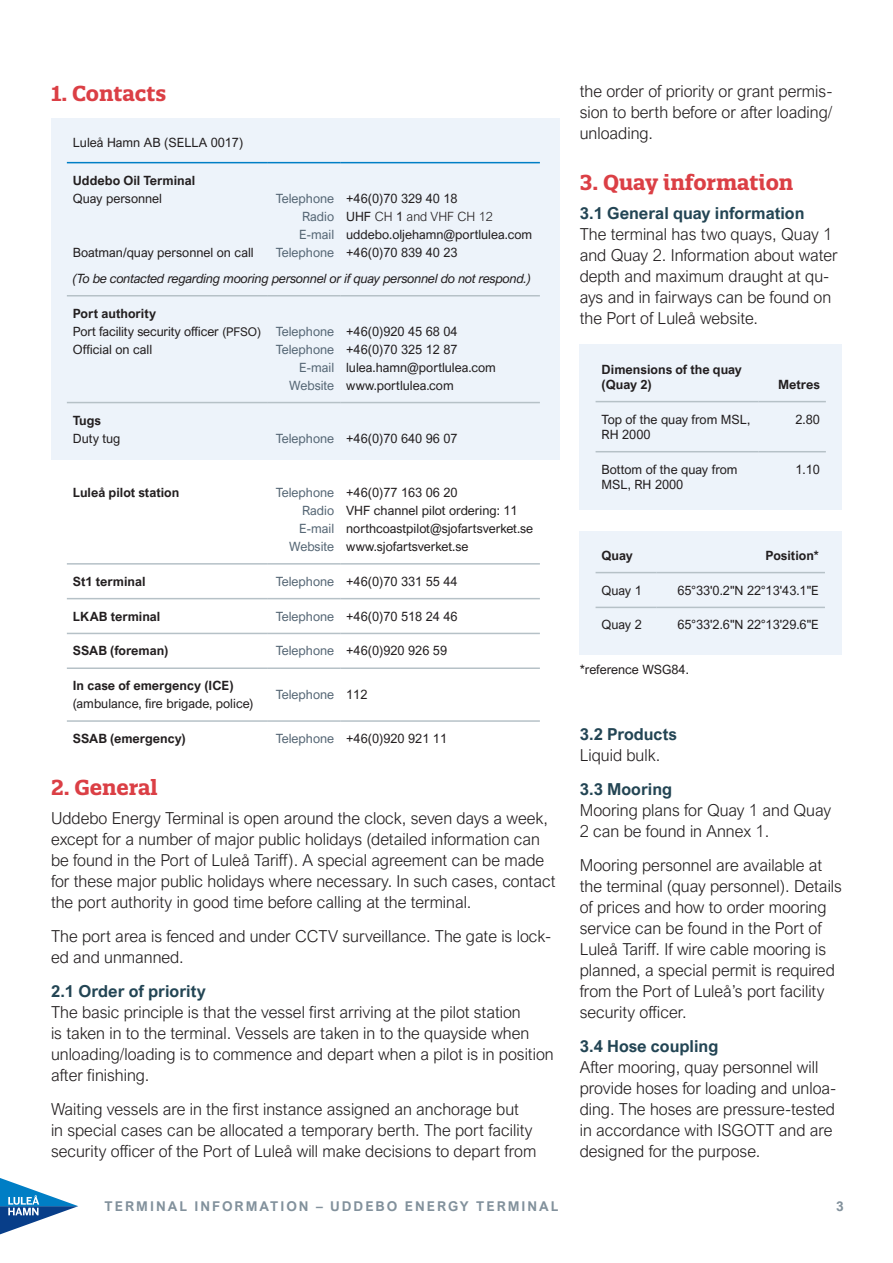
<style>
.page{position:relative;width:893px;height:1263px;background:#fff}
.page>*{position:absolute;margin:0;border:0;box-sizing:border-box;transform-origin:0 0}
.Rubrik{font:700 21px "Quatro Slab";color:#db3f45}
.Bröd{font:300 16.5px/21px "Arial Nova";color:#231f20}
.Mellanrubbe{font:700 16.5px "Arial Nova";color:#234554}
.t1{font:700 13.5px "Arial Nova";letter-spacing:.15em;color:#82919c}
.t2{font:12.75px/18px "Arial Nova";color:#231f20}
.t3{font:700 12.75px/18px "Arial Nova";color:#231f20}
.t4{font:12.75px/18px "Arial Nova";color:#576876;text-align:right}
.t5{font:italic 12.75px "Arial Nova";letter-spacing:-.015em;color:#231f20}
.s1{font-weight:400}
.s2{font-weight:300}
.s3{font-size:12px}
</style>
<div class="page">
<div style="left:51px;top:118px;width:508px;height:341px;background:#edf3fa"></div>
<hr style="left:67px;top:295px;width:201px;height:1px;background:#b6c1c7">
<hr style="left:340px;top:295px;width:200px;height:1px;background:#b6c1c7">
<hr style="left:67px;top:402px;width:201px;height:1px;background:#b6c1c7">
<hr style="left:340px;top:402px;width:200px;height:1px;background:#b6c1c7">
<hr style="left:67px;top:162px;width:201px;height:1px;background:#007ec5">
<hr style="left:268px;top:162px;width:72px;height:1px;background:#007ec5">
<hr style="left:340px;top:162px;width:200px;height:1px;background:#007ec5">
<hr style="left:268px;top:295px;width:72px;height:1px;background:#b6c1c7">
<hr style="left:268px;top:402px;width:72px;height:1px;background:#b6c1c7">
<hr style="left:67px;top:563px;width:201px;height:2px;background:#b6c1c7">
<hr style="left:340px;top:563px;width:200px;height:2px;background:#b6c1c7">
<hr style="left:67px;top:598px;width:201px;height:1px;background:#b6c1c7">
<hr style="left:340px;top:598px;width:200px;height:1px;background:#b6c1c7">
<hr style="left:67px;top:633px;width:201px;height:1px;background:#b6c1c7">
<hr style="left:340px;top:633px;width:200px;height:1px;background:#b6c1c7">
<hr style="left:67px;top:667px;width:201px;height:2px;background:#b6c1c7">
<hr style="left:340px;top:667px;width:200px;height:2px;background:#b6c1c7">
<hr style="left:67px;top:720px;width:201px;height:2px;background:#b6c1c7">
<hr style="left:340px;top:720px;width:200px;height:2px;background:#b6c1c7">
<hr style="left:268px;top:563px;width:72px;height:2px;background:#b6c1c7">
<hr style="left:268px;top:598px;width:72px;height:1px;background:#b6c1c7">
<hr style="left:268px;top:633px;width:72px;height:1px;background:#b6c1c7">
<hr style="left:268px;top:667px;width:72px;height:2px;background:#b6c1c7">
<hr style="left:268px;top:720px;width:72px;height:2px;background:#b6c1c7">
<div style="left:580px;top:344px;width:262px;height:166px;background:#edf3fa"></div>
<hr style="left:596px;top:401px;width:163px;height:1px;background:#b6c1c7">
<hr style="left:759px;top:401px;width:67px;height:1px;background:#b6c1c7">
<hr style="left:596px;top:451px;width:163px;height:1px;background:#b6c1c7">
<hr style="left:759px;top:451px;width:67px;height:1px;background:#b6c1c7">
<div style="left:580px;top:531px;width:262px;height:123px;background:#edf3fa"></div>
<hr style="left:596px;top:572px;width:60px;height:1px;background:#b6c1c7">
<hr style="left:656px;top:572px;width:169px;height:1px;background:#b6c1c7">
<hr style="left:596px;top:607px;width:60px;height:1px;background:#b6c1c7">
<hr style="left:656px;top:607px;width:169px;height:1px;background:#b6c1c7">
<svg style="left:0;top:1178px;width:78px;height:56px"></svg>
<p class="Rubrik" style="left:51px;top:80px;width:117px">1. Contacts</p>
<p class="t2" style="left:73px;top:134px;width:172px">Luleå Hamn AB (SELLA 0017)</p>
<p class="t3" style="left:73px;top:171px;width:124px">Uddebo Oil Terminal<br><span class="s1">Quay personnel</span></p>
<p class="t2" style="left:346px;top:189px;width:187px">+46(0)70 329 40 18<br>UHF <span class="s2">CH</span> 1 <span class="s2">and VHF CH 12 </span>uddebo.oljehamn@portlulea.com</p>
<p class="t2" style="left:346px;top:243px;width:113px">+46(0)70 839 40 23</p>
<p class="t5" style="left:73px;top:271px;width:460px">(To be contacted regarding mooring personnel or if quay personnel do not respond.)</p>
<p class="t3" style="left:73px;top:304px;width:85px">Port authority</p>
<p class="t2" style="left:73px;top:322px;width:190px">Port facility security officer <span class="s3">(PFSO)</span></p>
<p class="t2" style="left:73px;top:340px;width:81px">Official on call</p>
<p class="t4" style="left:276px;top:189px;width:60px">Telephone</p>
<p class="t4" style="left:302px;top:207px;width:34px">Radio</p>
<p class="t4" style="left:276px;top:225px;width:60px">E-mail<br>Telephone</p>
<p class="t2" style="left:73px;top:243px;width:182px">Boatman/quay personnel on call</p>
<p class="t2" style="left:346px;top:322px;width:113px">+46(0)920 45 68 04</p>
<p class="t2" style="left:346px;top:340px;width:113px">+46(0)70 325 12 87</p>
<p class="t2" style="left:346px;top:358px;width:151px">lulea.hamn@portlulea.com</p>
<p class="t2" style="left:346px;top:376px;width:109px">www.portlulea.com</p>
<p class="t4" style="left:276px;top:322px;width:60px">Telephone</p>
<p class="t4" style="left:276px;top:340px;width:60px">Telephone</p>
<p class="t4" style="left:299px;top:358px;width:36px">E-mail</p>
<p class="t4" style="left:289px;top:376px;width:46px">Website</p>
<p class="t3" style="left:73px;top:411px;width:30px">Tugs</p>
<p class="t2" style="left:73px;top:429px;width:49px">Duty tug</p>
<p class="t4" style="left:276px;top:429px;width:60px">Telephone</p>
<p class="t2" style="left:346px;top:429px;width:113px">+46(0)70 640 96 07</p>
<p class="t3" style="left:73px;top:483px;width:108px">Luleå pilot station</p>
<p class="t4" style="left:276px;top:483px;width:60px">Telephone</p>
<p class="t4" style="left:302px;top:501px;width:34px">Radio</p>
<p class="t4" style="left:299px;top:520px;width:36px">E-mail</p>
<p class="t4" style="left:289px;top:538px;width:46px">Website</p>
<p class="t2" style="left:346px;top:484px;width:113px">+46(0)77 163 06 20</p>
<p class="t2" style="left:346px;top:502px;width:173px">VHF channel pilot ordering: 11</p>
<p class="t2" style="left:346px;top:520px;width:189px">northcoastpilot@sjofartsverket.se</p>
<p class="t2" style="left:346px;top:538px;width:124px">www.sjofartsverket.se</p>
<p class="t3" style="left:73px;top:572px;width:74px">St1 terminal</p>
<p class="t4" style="left:276px;top:572px;width:60px">Telephone</p>
<p class="t2" style="left:346px;top:572px;width:113px">+46(0)70 331 55 44</p>
<p class="t3" style="left:73px;top:607px;width:89px">LKAB terminal</p>
<p class="t4" style="left:276px;top:607px;width:60px">Telephone</p>
<p class="t2" style="left:346px;top:607px;width:113px">+46(0)70 518 24 46</p>
<p class="t3" style="left:73px;top:642px;width:97px">SSAB (foreman)</p>
<p class="t4" style="left:276px;top:642px;width:60px">Telephone</p>
<p class="t2" style="left:346px;top:642px;width:102px">+46(0)920 926 59</p>
<p class="t3" style="left:73px;top:677px;width:162px">In case of emergency (ICE)</p>
<p class="t2" style="left:73px;top:695px;width:182px">(ambulance, fire brigade, police)</p>
<p class="t4" style="left:276px;top:686px;width:60px">Telephone</p>
<p class="t2" style="left:346px;top:686px;width:23px">112</p>
<p class="t3" style="left:73px;top:729px;width:114px">SSAB (emergency)</p>
<p class="t4" style="left:276px;top:729px;width:60px">Telephone</p>
<p class="t2" style="left:346px;top:729px;width:102px">+46(0)920 921 11</p>
<p class="Rubrik" style="left:51px;top:774px;width:108px">2. General</p>
<p class="Bröd" style="left:51px;top:808px;width:506px">Uddebo Energy Terminal is open around the clock, seven days a week, except for a number of major public holidays (detailed information can be found in the Port of Luleå Tariff). A special agreement can be made for these major public holidays where necessary. In such cases, contact the port authority in good time before calling at the terminal.</p>
<p class="Bröd" style="left:51px;top:926px;width:501px">The port area is fenced and under CCTV surveillance. The gate is lock&shy;ed and unmanned.</p>
<p class="Mellanrubbe" style="left:51px;top:981px;width:156px">2.1 Order of priority</p>
<p class="Bröd" style="left:51px;top:1002px;width:504px">The basic principle is that the vessel first arriving at the pilot station<br>is taken in to the terminal. Vessels are taken in to the quayside when unloading/loading is to commence and depart when a pilot is in position after finishing.</p>
<p class="Bröd" style="left:51px;top:1098px;width:487px">Waiting vessels are in the first instance assigned an anchorage but<br>in special cases can be allocated a temporary berth. The port facility security officer of the Port of Luleå will make decisions to depart from</p>
<p class="t1" style="left:105px;top:1198px;width:455px">TERMINAL INFORMATION – UDDEBO ENERGY TERMINAL</p>
<p class="Bröd" style="left:580px;top:81px;width:254px;text-align:justify">the order of priority or grant permis&shy;sion to berth before or after loading/ unloading.</p>
<p class="Rubrik" style="left:580px;top:169px;width:215px">3. Quay information</p>
<p class="Mellanrubbe" style="left:580px;top:204px;width:226px">3.1 General quay information</p>
<p class="Bröd" style="left:580px;top:224px;width:259px">The terminal has two quays, Quay 1 and Quay 2. Information about water depth and maximum draught at qu&shy;ays and in fairways can be found on the Port of Luleå website.</p>
<p class="t3" style="left:602px;top:361px;width:142px;line-height:15.3px">Dimensions of the quay (Quay 2)</p>
<p class="t3" style="left:778px;top:375px;width:43px">Metres</p>
<p class="t2" style="left:602px;top:411px;width:150px;line-height:15.3px">Top of the quay from MSL,<br>RH 2000</p>
<p class="t2" style="left:795px;top:410px;width:26px">2.80</p>
<p class="t2" style="left:602px;top:462px;width:138px;line-height:15.3px">Bottom of the quay from<br>MSL, RH 2000</p>
<p class="t2" style="left:795px;top:460px;width:26px">1.10</p>
<p class="t3" style="left:602px;top:546px;width:33px">Quay</p>
<p class="t3" style="left:766px;top:546px;width:55px">Position*</p>
<p class="t2" style="left:602px;top:581px;width:42px">Quay 1</p>
<p class="t2" style="left:677px;top:581px;width:143px">65°33'0.2"N 22°13'43.1"E</p>
<p class="t2" style="left:602px;top:616px;width:42px">Quay 2</p>
<p class="t2" style="left:677px;top:616px;width:143px">65°33'2.6"N 22°13'29.6"E</p>
<p class="t2" style="left:580px;top:660px;width:111px">*reference WSG84.</p>
<p class="Mellanrubbe" style="left:580px;top:725px;width:99px">3.2 Products</p>
<p class="Bröd" style="left:580px;top:745px;width:82px">Liquid bulk.</p>
<p class="Mellanrubbe" style="left:580px;top:780px;width:94px">3.3 Mooring</p>
<p class="Bröd" style="left:580px;top:800px;width:253px">Mooring plans for Quay 1 and Quay<br>2 can be found in Annex 1.</p>
<p class="Bröd" style="left:580px;top:854px;width:264px">Mooring personnel are available at the terminal (quay personnel). Details of prices and how to order mooring service can be found in the Port of Luleå Tariff. If wire cable mooring is planned, a special permit is required from the Port of Luleå’s port facility security officer.</p>
<p class="Mellanrubbe" style="left:580px;top:1036px;width:140px">3.4 Hose coupling</p>
<p class="Bröd" style="left:580px;top:1056px;width:258px">After mooring, quay personnel will provide hoses for loading and unloa&shy;ding. The hoses are pressure-tested in accordance with ISGOTT and are designed for the purpose.</p>
<p class="t1" style="left:836px;top:1198px;width:9px">3</p>
</div>
